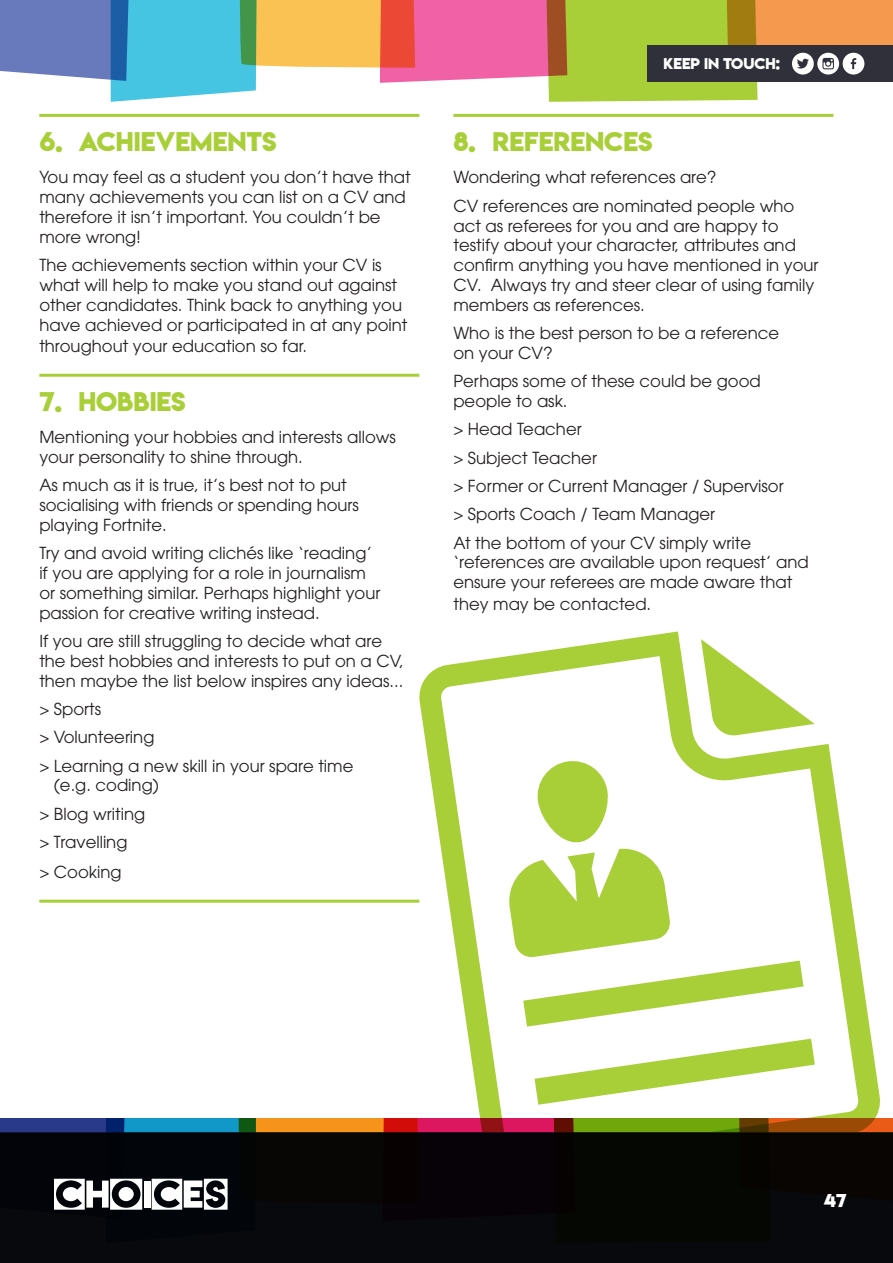
<style>
.page{position:relative;width:893px;height:1263px;background:#fff}
.page>*{position:absolute;margin:0;border:0;box-sizing:border-box;transform-origin:0 0}
.t1{font:24px "Lemon Milkbold";color:#a9cf38}
.BODY{font:16.5px/19.8px "ITC Avant Garde Pro";color:#231f20}
.t2{font:16.5px "Lemon Milkbold";color:#fff}
.t3{font:13.8px "Lemon Milkbold";color:#fff}
</style>
<div class="page">
<svg style="left:417px;top:631px;width:463px;height:487px"></svg>
<svg style="left:535px;top:1039px;width:280px;height:66px"></svg>
<svg style="left:506px;top:759px;width:297px;height:267px"></svg>
<div style="left:0;top:1133px;width:893px;height:130px;background:#08090d"></div>
<svg style="left:0;top:1118px;width:893px;height:125px"></svg>
<hr style="left:39px;top:114px;width:380px;height:3px;background:#a9cf38">
<hr style="left:39px;top:374px;width:380px;height:3px;background:#a9cf38">
<hr style="left:39px;top:900px;width:380px;height:3px;background:#a9cf38">
<hr style="left:453px;top:114px;width:380px;height:3px;background:#a9cf38">
<svg style="left:0;top:0;width:893px;height:102px"></svg>
<p class="t1" style="left:39px;top:124px;width:239px">6. ACHIEVEMENTS</p>
<p class="BODY" style="left:39px;top:167px;width:373px">You may feel as a student you don’t have that many achievements you can list on a CV and therefore it isn’t important. You couldn’t be more wrong!</p>
<p class="BODY" style="left:39px;top:255px;width:370px">The achievements section within your CV is what will help to make you stand out against other candidates. Think back to anything you have achieved or participated in at any point</p>
<p class="BODY" style="left:39px;top:336px;width:269px">throughout your education so far.</p>
<p class="t1" style="left:39px;top:384px;width:148px">7. HOBBIES</p>
<p class="BODY" style="left:39px;top:427px;width:358px">Mentioning your hobbies and interests allows your personality to shine through.</p>
<p class="BODY" style="left:39px;top:475px;width:321px">As much as it is true, it’s best not to put socialising with friends or spending hours playing Fortnite.</p>
<p class="BODY" style="left:39px;top:543px;width:343px">Try and avoid writing clichés like ‘reading’ if you are applying for a role in journalism or something similar. Perhaps highlight your passion for creative writing instead.</p>
<p class="BODY" style="left:39px;top:631px;width:366px">If you are still struggling to decide what are the best hobbies and interests to put on a CV, then maybe the list below inspires any ideas...</p>
<p class="BODY" style="left:39px;top:699px;width:63px">&gt; Sports</p>
<p class="BODY" style="left:39px;top:727px;width:117px">&gt; Volunteering</p>
<p class="BODY" style="left:54px;top:755px;width:301px;text-indent:-15px">&gt; Learning a new skill in your spare time (e.g. coding)</p>
<p class="BODY" style="left:39px;top:803px;width:107px">&gt; Blog writing</p>
<p class="BODY" style="left:39px;top:832px;width:90px">&gt; Travelling</p>
<p class="BODY" style="left:39px;top:862px;width:84px">&gt; Cooking</p>
<p class="t3" style="left:663px;top:53px;width:118px">KEEP IN TOUCH:</p>
<p class="t1" style="left:453px;top:124px;width:201px">8. REFERENCES</p>
<p class="BODY" style="left:453px;top:167px;width:265px">Wondering what references are?</p>
<p class="BODY" style="left:453px;top:196px;width:367px">CV references are nominated people who act as referees for you and are happy to testify about your character, attributes and confirm anything you have mentioned in your CV. Always try and steer clear of using family members as references.</p>
<p class="BODY" style="left:453px;top:323px;width:327px">Who is the best person to be a reference on your CV?</p>
<p class="BODY" style="left:453px;top:371px;width:309px">Perhaps some of these could be good people to ask.</p>
<p class="BODY" style="left:453px;top:419px;width:130px">&gt; Head Teacher</p>
<p class="BODY" style="left:453px;top:447px;width:145px">&gt; Subject Teacher</p>
<p class="BODY" style="left:453px;top:476px;width:332px">&gt; Former or Current Manager / Supervisor</p>
<p class="BODY" style="left:453px;top:504px;width:263px">&gt; Sports Coach / Team Manager</p>
<p class="BODY" style="left:453px;top:532px;width:357px">At the bottom of your CV simply write ‘references are available upon request’ and ensure your referees are made aware that</p>
<p class="BODY" style="left:453px;top:594px;width:199px">they may be contacted.</p>
<p class="t2" style="left:824px;top:1188px;width:25px">47</p>
</div>
